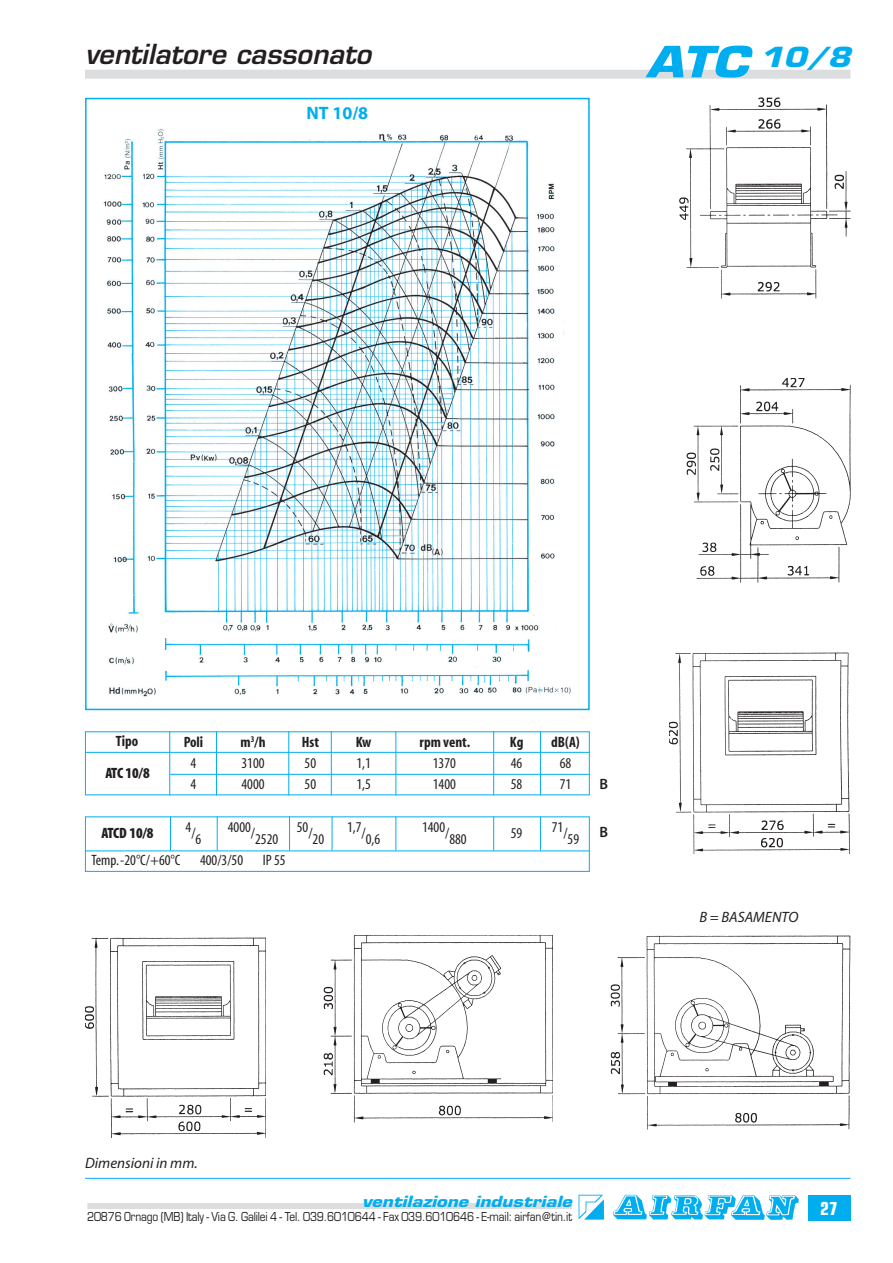
<style>
.page{position:relative;width:893px;height:1263px;background:#fff}
.page>*{position:absolute;margin:0;border:0;box-sizing:border-box;transform-origin:0 0}
.t1{font:italic 600 27px "Eurostile";color:#231f20}
.t2{font:italic 700 27px "Eurostile";color:#00aeef;scale:1.2 1}
.Titoletto_c_12{font:18px "Myriad MM 700 600";color:#00aeef}
.t3{font:700 condensed 18px "Eurostile";color:#fff}
.Tab_testo{font:15px "Myriad MM 400 300";letter-spacing:-.13em;color:#231f20}
.Tab_titoletto{font:15px "Myriad MM 700 300";letter-spacing:-.1em;color:#231f20}
.Testo{font:15px "Myriad MM It 400 600";color:#231f20}
.t4{font:italic 700 15px "Eurostile";color:#00aeef;scale:1.2 1}
.Tab_titoletto-2{font:15px "Myriad MM 830 300";letter-spacing:-.115em;color:#231f20}
.Testo_neretto{font:15px "Myriad MM 565 600";color:#231f20}
.t5{font:12px "Eurostile";letter-spacing:-.01em;color:#231f20;scale:.85 1}
.s1{font-size:42px}
</style>
<div class="page">
<div style="left:87px;top:1203px;width:485px;height:6px;background:#dcdddf"></div>
<div style="left:808px;top:1195px;width:42px;height:25px;background:#00aeef"></div>
<svg style="left:579px;top:1195px;width:25px;height:24px"></svg>
<svg style="left:613px;top:1195px;width:186px;height:25px"></svg>
<hr style="left:85px;top:1178px;width:765px;height:1px;background:#00aeef">
<div style="left:85px;top:70px;width:765px;height:9px;background:#dcdddf"></div>
<img style="left:103px;top:129px;width:468px;height:568px">
<div style="left:85px;top:98px;width:505px;height:612px;border:2px solid #00aeef"></div>
<hr style="left:85px;top:752px;width:505px;height:1px;background:#00aeef">
<hr style="left:170px;top:774px;width:420px;height:1px;background:#00aeef">
<hr style="left:216px;top:731px;width:1px;height:64px;background:#00aeef">
<hr style="left:169px;top:731px;width:1px;height:64px;background:#00aeef">
<hr style="left:288px;top:731px;width:1px;height:64px;background:#00aeef">
<hr style="left:331px;top:731px;width:1px;height:64px;background:#00aeef">
<hr style="left:395px;top:731px;width:1px;height:64px;background:#00aeef">
<hr style="left:493px;top:731px;width:1px;height:64px;background:#00aeef">
<hr style="left:540px;top:731px;width:1px;height:64px;background:#00aeef">
<div style="left:85px;top:816px;width:505px;height:56px;border:1px solid #00aeef"></div>
<hr style="left:85px;top:850px;width:505px;height:1px;background:#00aeef">
<hr style="left:540px;top:816px;width:1px;height:34px;background:#00aeef">
<hr style="left:493px;top:816px;width:1px;height:34px;background:#00aeef">
<hr style="left:395px;top:816px;width:1px;height:34px;background:#00aeef">
<hr style="left:332px;top:816px;width:1px;height:34px;background:#00aeef">
<hr style="left:289px;top:816px;width:1px;height:34px;background:#00aeef">
<hr style="left:217px;top:816px;width:1px;height:34px;background:#00aeef">
<hr style="left:170px;top:816px;width:1px;height:34px;background:#00aeef">
<img style="left:680px;top:98px;width:170px;height:200px">
<img style="left:687px;top:378px;width:163px;height:205px">
<img style="left:669px;top:653px;width:181px;height:201px">
<img style="left:611px;top:936px;width:239px;height:193px">
<img style="left:324px;top:935px;width:229px;height:187px">
<img style="left:85px;top:938px;width:181px;height:199px">
<h1 class="t1" style="left:85px;top:38px;width:288px">ventilatore cassonato</h1>
<p class="Titoletto_c_12" style="left:306px;top:105px;width:63px">NT 10/8</p>
<p class="t2" style="left:646px;top:40px;width:172px"><span class="s1">ATC</span> 10/8</p>
<p class="Tab_titoletto" style="left:116px;top:734px;width:26px">Tipo</p>
<p class="Tab_titoletto-2" style="left:105px;top:766px;width:47px">ATC 10/8</p>
<p class="Tab_titoletto-2" style="left:102px;top:826px;width:54px">ATCD 10/8</p>
<p class="Tab_titoletto" style="left:184px;top:734px;width:21px">Poli</p>
<p class="Tab_titoletto" style="left:241px;top:734px;width:28px">m<sup>3</sup>/h</p>
<p class="Tab_titoletto" style="left:302px;top:734px;width:19px">Hst</p>
<p class="Tab_titoletto" style="left:356px;top:734px;width:19px">Kw</p>
<p class="Tab_titoletto" style="left:420px;top:734px;width:52px">rpmvent.</p>
<p class="Tab_titoletto" style="left:510px;top:734px;width:17px">Kg</p>
<p class="Tab_titoletto" style="left:551px;top:734px;width:30px">dB(A)</p>
<p class="Tab_testo" style="left:191px;top:756px;width:9px">4</p>
<p class="Tab_testo" style="left:241px;top:756px;width:27px">3100</p>
<p class="Tab_testo" style="left:305px;top:756px;width:15px">50</p>
<p class="Tab_testo" style="left:356px;top:756px;width:18px">1,1</p>
<p class="Tab_testo" style="left:433px;top:756px;width:27px">1370</p>
<p class="Tab_testo" style="left:511px;top:756px;width:15px">46</p>
<p class="Tab_testo" style="left:560px;top:756px;width:15px">68</p>
<p class="Tab_testo" style="left:191px;top:777px;width:9px">4</p>
<p class="Tab_testo" style="left:241px;top:777px;width:27px">4000</p>
<p class="Tab_testo" style="left:305px;top:777px;width:15px">50</p>
<p class="Tab_testo" style="left:356px;top:777px;width:18px">1,5</p>
<p class="Tab_testo" style="left:433px;top:777px;width:27px">1400</p>
<p class="Tab_testo" style="left:511px;top:777px;width:15px">58</p>
<p class="Tab_testo" style="left:560px;top:777px;width:15px">71</p>
<p class="Tab_testo" style="left:186px;top:826px;width:19px">4/6</p>
<p class="Tab_testo" style="left:228px;top:826px;width:54px">4000/2520</p>
<p class="Tab_testo" style="left:297px;top:826px;width:31px">50/20</p>
<p class="Tab_testo" style="left:347px;top:826px;width:37px">1,7/0,6</p>
<p class="Tab_testo" style="left:422px;top:823px;width:48px">1400/880</p>
<p class="Tab_testo" style="left:511px;top:826px;width:15px">59</p>
<p class="Tab_testo" style="left:552px;top:826px;width:31px">71/59</p>
<p class="Tab_testo" style="left:91px;top:853px;width:198px">Temp. -20°C/+60°C 400/3/50 IP55</p>
<p class="Testo_neretto" style="left:600px;top:776px;width:10px">B</p>
<p class="Testo_neretto" style="left:600px;top:825px;width:10px">B</p>
<p class="Testo" style="left:699px;top:910px;width:101px">B = BASAMENTO</p>
<p class="Testo" style="left:85px;top:1156px;width:114px">Dimensioni in mm.</p>
<p class="t4" style="left:362px;top:1192px;width:176px">ventilazione industriale</p>
<p class="t5" style="left:87px;top:1209px;width:572px">20876 Ornago (MB) Italy - Via G. Galilei 4 - Tel. 039.6010644 - Fax 039.6010646 - E-mail: airfan@tin.it</p>
<p class="t3" style="left:820px;top:1197px;width:19px">27</p>
</div>
